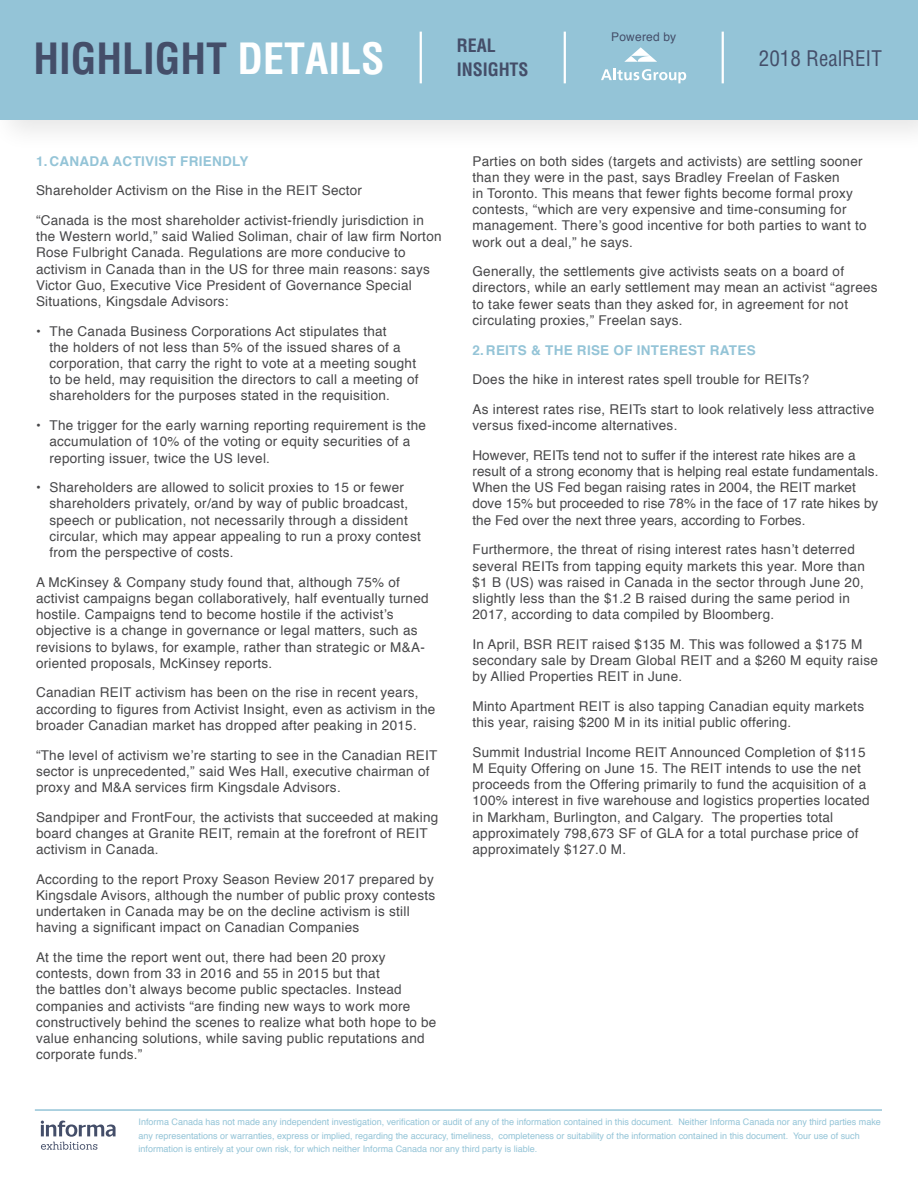
<style>
.page{position:relative;width:918px;height:1188px;background:#fff}
.page>*{position:absolute;margin:0;border:0;box-sizing:border-box;transform-origin:0 0}
.t1{font:700 condensed 42px "Helvetica";color:#444e69}
.t2{font:condensed 21px "Helvetica";color:#444e69}
.t3{font:700 condensed 18px/24px "Helvetica";letter-spacing:-.005em;color:#444e69}
.t4{font:13.5px/16.2px "Helvetica";letter-spacing:.02em;color:#474749}
.t5{font:700 13.5px "Helvetica";letter-spacing:.02em;color:#94c4d7}
.t6{font:12px "Helvetica";letter-spacing:.015em;color:#444e69}
.t7{font:9px/13.5px "Helvetica";color:#94c4d7}
.s1{color:#fff}
</style>
<div class="page">
<div style="left:0;top:0;width:918px;height:153px;background:#f8f8f8"></div>
<div style="left:0;top:0;width:918px;height:119px;background:#94c4d7"></div>
<hr style="left:420px;top:32px;width:2px;height:51px;background:#fff">
<hr style="left:564px;top:32px;width:2px;height:51px;background:#fff">
<svg style="left:601px;top:69px;width:85px;height:14px"></svg>
<svg style="left:624px;top:47px;width:33px;height:15px"></svg>
<hr style="left:722px;top:32px;width:2px;height:51px;background:#fff">
<hr style="left:35px;top:1109px;width:847px;height:2px;background:#94c4d7">
<svg style="left:41px;top:1121px;width:75px;height:29px"></svg>
<p class="t6" style="left:611px;top:27px;width:66px">Powered by</p>
<h1 class="t1" style="left:33px;top:33px;width:353px">HIGHLIGHT <span class="s1">DETAILS</span></h1>
<h3 class="t3" style="left:457px;top:34px;width:73px">REAL<br>INSIGHTS</h3>
<h2 class="t2" style="left:759px;top:45px;width:125px">2018 RealREIT</h2>
<p class="t5" style="left:36px;top:150px;width:214px">1. CANADA ACTIVIST FRIENDLY</p>
<p class="t4" style="left:36px;top:176px;width:389px;line-height:29.7px">Shareholder Activism on the Rise in the REIT Sector<br>“Canada is the most shareholder activist-friendly jurisdiction in</p>
<p class="t4" style="left:36px;top:229px;width:407px">the Western world,” said Walied Soliman, chair of law firm Norton Rose Fulbright Canada. Regulations are more conducive to activism in Canada than in the US for three main reasons: says Victor Guo, Executive Vice President of Governance Special Situations, Kingsdale Advisors:</p>
<p class="t4" style="left:50px;top:323px;width:371px;text-indent:-14px">• The Canada Business Corporations Act stipulates that<br>the holders of not less than 5% of the issued shares of a corporation, that carry the right to vote at a meeting sought to be held, may requisition the directors to call a meeting of shareholders for the purposes stated in the requisition.</p>
<p class="t4" style="left:50px;top:418px;width:378px;text-indent:-14px">• The trigger for the early warning reporting requirement is the accumulation of 10% of the voting or equity securities of a reporting issuer, twice the US level.</p>
<p class="t4" style="left:50px;top:480px;width:373px;text-indent:-14px">• Shareholders are allowed to solicit proxies to 15 or fewer shareholders privately, or/and by way of public broadcast, speech or publication, not necessarily through a dissident circular, which may appear appealing to run a proxy contest from the perspective of costs.</p>
<p class="t4" style="left:36px;top:574px;width:394px">A McKinsey &amp; Company study found that, although 75% of activist campaigns began collaboratively, half eventually turned hostile. Campaigns tend to become hostile if the activist’s objective is a change in governance or legal matters, such as revisions to bylaws, for example, rather than strategic or M&amp;A&shy;oriented proposals, McKinsey reports.</p>
<p class="t4" style="left:36px;top:685px;width:401px">Canadian REIT activism has been on the rise in recent years, according to figures from Activist Insight, even as activism in the broader Canadian market has dropped after peaking in 2015.</p>
<p class="t4" style="left:36px;top:747px;width:403px">“The level of activism we’re starting to see in the Canadian REIT sector is unprecedented,” said Wes Hall, executive chairman of proxy and M&amp;A services firm Kingsdale Advisors.</p>
<p class="t4" style="left:36px;top:809px;width:404px">Sandpiper and FrontFour, the activists that succeeded at making board changes at Granite REIT, remain at the forefront of REIT activism in Canada.</p>
<p class="t4" style="left:36px;top:871px;width:401px">According to the report Proxy Season Review 2017 prepared by Kingsdale Avisors, although the number of public proxy contests undertaken in Canada may be on the decline activism is still having a significant impact on Canadian Companies</p>
<p class="t4" style="left:36px;top:950px;width:402px">At the time the report went out, there had been 20 proxy contests, down from 33 in 2016 and 55 in 2015 but that<br>the battles don’t always become public spectacles. Instead companies and activists “are finding new ways to work more constructively behind the scenes to realize what both hope to be value enhancing solutions, while saving public reputations and corporate funds.”</p>
<p class="t4" style="left:472px;top:153px;width:396px">Parties on both sides (targets and activists) are settling sooner than they were in the past, says Bradley Freelan of Fasken<br>in Toronto. This means that fewer fights become formal proxy contests, “which are very expensive and time-consuming for management. There’s good incentive for both parties to want to work out a deal,” he says.</p>
<p class="t4" style="left:472px;top:264px;width:407px">Generally, the settlements give activists seats on a board of directors, while an early settlement may mean an activist “agrees to take fewer seats than they asked for, in agreement for not circulating proxies,” Freelan says.</p>
<p class="t5" style="left:472px;top:339px;width:285px">2. REITS &amp; THE RISE OF INTEREST RATES</p>
<p class="t4" style="left:472px;top:372px;width:338px">Does the hike in interest rates spell trouble for REITs?</p>
<p class="t4" style="left:472px;top:401px;width:404px">As interest rates rise, REITs start to look relatively less attractive versus fixed-income alternatives.</p>
<p class="t4" style="left:472px;top:447px;width:407px">However, REITs tend not to suffer if the interest rate hikes are a result of a strong economy that is helping real estate fundamentals.<br>When the US Fed began raising rates in 2004, the REIT market dove 15% but proceeded to rise 78% in the face of 17 rate hikes by the Fed over the next three years, according to Forbes.</p>
<p class="t4" style="left:472px;top:542px;width:394px">Furthermore, the threat of rising interest rates hasn’t deterred several REITs from tapping equity markets this year. More than $1 B (US) was raised in Canada in the sector through June 20, slightly less than the $1.2 B raised during the same period in 2017, according to data compiled by Bloomberg.</p>
<p class="t4" style="left:472px;top:636px;width:407px">In April, BSR REIT raised $135 M. This was followed a $175 M secondary sale by Dream Global REIT and a $260 M equity raise by Allied Properties REIT in June.</p>
<p class="t4" style="left:472px;top:698px;width:393px">Minto Apartment REIT is also tapping Canadian equity markets this year, raising $200 M in its initial public offering.</p>
<p class="t4" style="left:472px;top:744px;width:399px">Summit Industrial Income REIT Announced Completion of $115<br>M Equity Offering on June 15. The REIT intends to use the net proceeds from the Offering primarily to fund the acquisition of a 100% interest in five warehouse and logistics properties located in Markham, Burlington, and Calgary. The properties total approximately 798,673 SF of GLA for a total purchase price of approximately $127.0 M.</p>
<p class="t7" style="left:139px;top:1115px;width:744px">Informa Canada has not made any independent investigation, verification or audit of any of the information contained in this document. Neither Informa Canada nor any third parties make any representations or warranties, express or implied, regarding the accuracy, timeliness, completeness or suitability of the information contained in this document. Your use of such information is entirely at your own risk, for which neither Informa Canada nor any third party is liable.</p>
</div>
